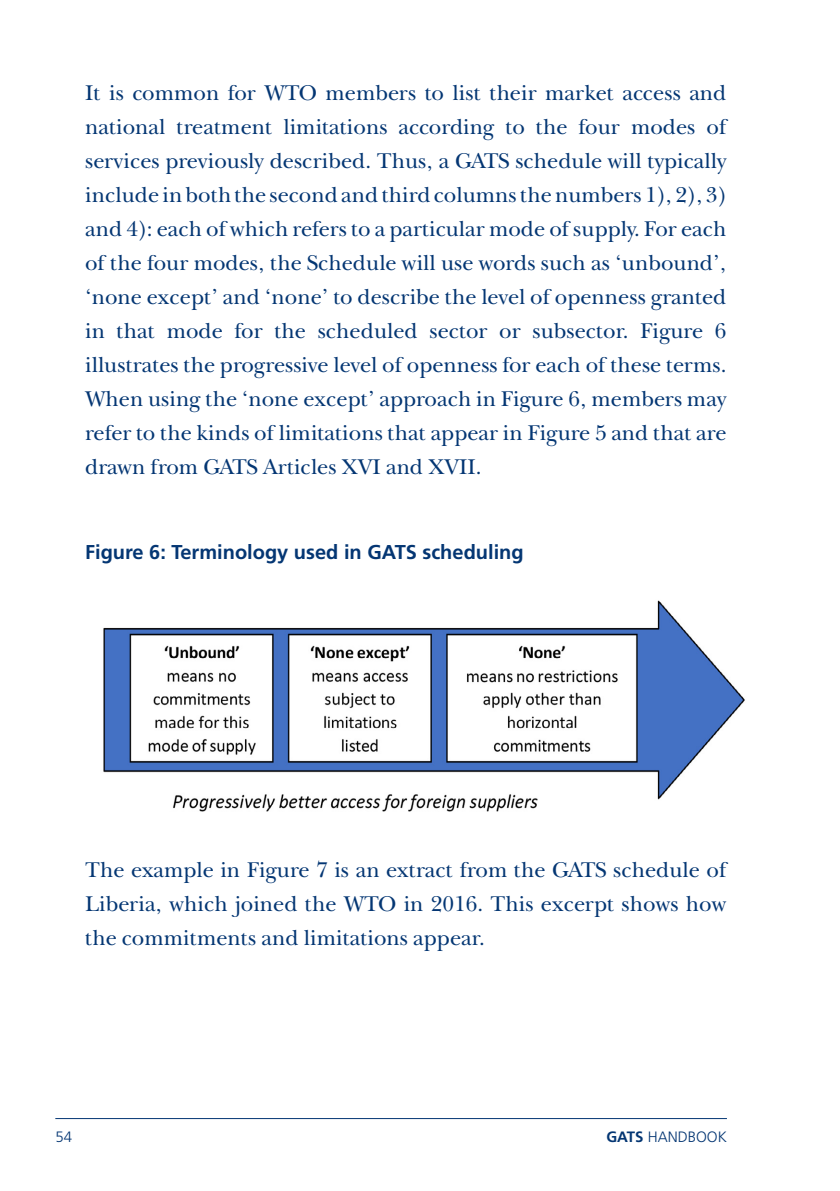
<style>
.page{position:relative;width:840px;height:1191px;background:#fff}
.page>*{position:absolute;margin:0;border:0;box-sizing:border-box;transform-origin:0 0}
.t1{font:22px/34px "New Baskerville ITC";color:#043673;text-align:justify}
.t2{font:700 20px "Frutiger LT Pro";color:#043673}
.t3{font:300 15px "Frutiger LT Pro";color:#043673}
.s1{font-weight:700}
</style>
<div class="page">
<hr style="left:55px;top:1118px;width:671px;height:1px;background:#043673">
<img style="left:103px;top:600px;width:642px;height:212px">
<p class="t1" style="left:85px;top:77px;width:642px">It is common for WTO members to list their market access and national treatment limitations according to the four modes of services previously described. Thus, a GATS schedule will typically include in both the second and third columns the numbers 1), 2), 3) and 4): each of which refers to a particular mode of supply. For each of the four modes, the Schedule will use words such as ‘unbound’, ‘none except’ and ‘none’ to describe the level of openness granted in that mode for the scheduled sector or subsector. Figure 6 illustrates the progressive level of openness for each of these terms.<br>When using the ‘none except’ approach in Figure 6, members may refer to the kinds of limitations that appear in Figure 5 and that are drawn from GATS Articles XVI and XVII.</p>
<p class="t2" style="left:85px;top:540px;width:440px">Figure 6: Terminology used in GATS scheduling</p>
<p class="t1" style="left:85px;top:853px;width:642px">The example in Figure 7 is an extract from the GATS schedule of Liberia, which joined the WTO in 2016. This excerpt shows how the commitments and limitations appear.</p>
<p class="t3" style="left:55px;top:1127px;width:18px">54</p>
<p class="t3" style="left:606px;top:1127px;width:122px"><span class="s1">GATS</span> HANDBOOK</p>
</div>
